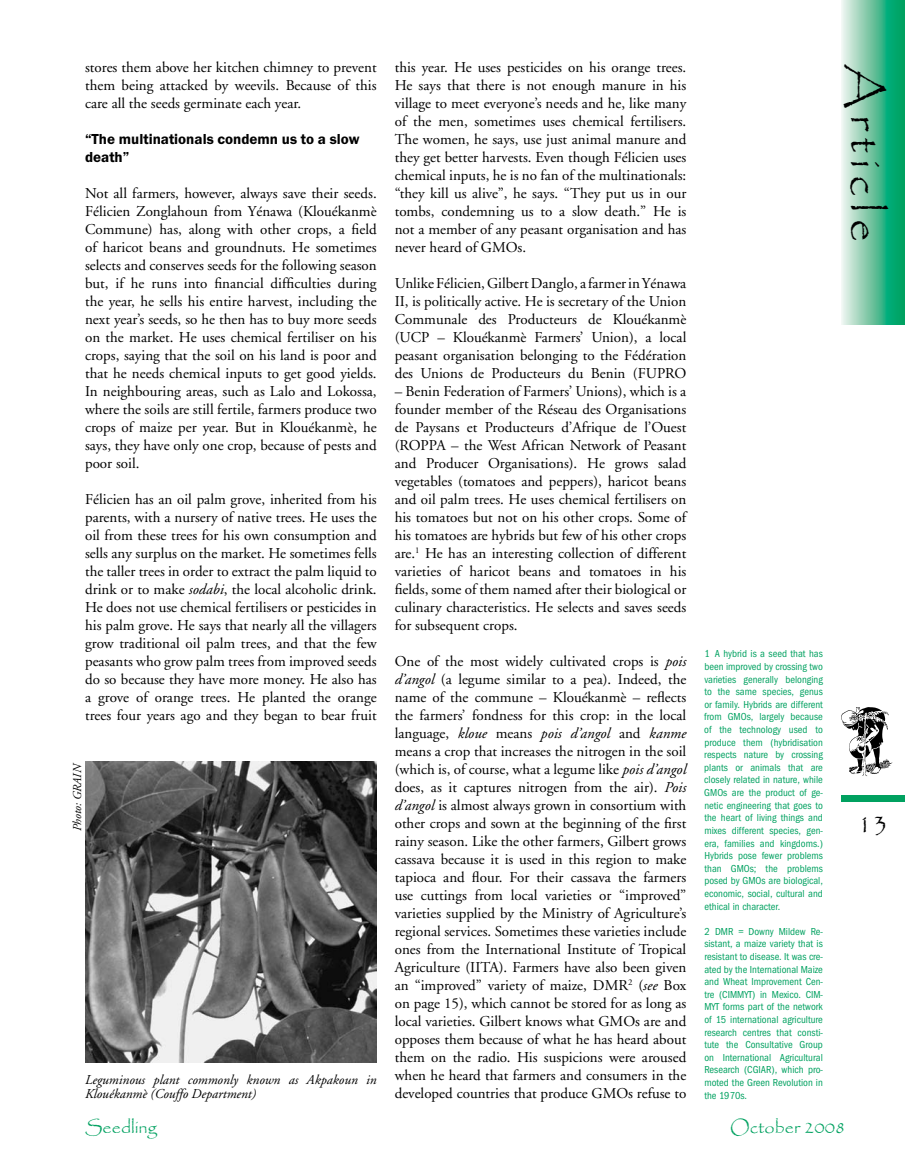
<style>
.page{position:relative;width:905px;height:1175px;background:#fff}
.page>*{position:absolute;margin:0;border:0;box-sizing:border-box;transform-origin:0 0}
.t1{font:45px "Papyrus";letter-spacing:.15em;color:#000}
.t2{font:27px "Papyrus";color:#000}
.t3{font:18px "Papyrus";color:#00a160}
.t4{font:15px/18px "Adobe Garamond";color:#000;text-align:justify}
.t5{font:600 15px/18px "Franklin Got ITC";color:#000}
.t6{font:italic 13.5px/13.5px "Adobe Garamond";color:#000}
.t7{font:italic 12px "Adobe Garamond";color:#000}
.t8{font:10.5px/12.6px "Franklin Got Cd ITC";color:#00a160;text-align:justify}
.s1{font-style:italic}
</style>
<div class="page">
<div style="left:841px;top:795px;width:63px;height:6px;background:#00a160"></div>
<svg style="left:841px;top:707px;width:51px;height:69px"></svg>
<svg style="left:841px;top:0;width:63px;height:324px;background:#66c4a0"></svg>
<img style="left:85px;top:761px;width:291px;height:301px">
<p class="t4" style="left:85px;top:59px;width:293px">stores them above her kitchen chimney to prevent</p>
<h1 class="t1" style="left:893px;top:64px;width:179px;rotate:90deg">Article</h1>
<p class="t4" style="left:395px;top:59px;width:293px">this year. He uses pesticides on his orange trees.<br>He says that there is not enough manure in his village to meet everyone’s needs and he, like many of the men, sometimes uses chemical fertilisers.<br>The women, he says, use just animal manure and they get better harvests. Even though Félicien uses chemical inputs, he is no fan of the multinationals: “they kill us alive”, he says. “They put us in our tombs, condemning us to a slow death.” He is not a member of any peasant organisation and has never heard of GMOs.</p>
<p class="t4" style="left:395px;top:275px;width:293px">Unlike Félicien, Gilbert Danglo, a farmer in Yénawa II, is politically active. He is secretary of the Union Communale des Producteurs de Klouékanmè (UCP – Klouékanmè Farmers’ Union), a local peasant organisation belonging to the Fédération des Unions de Producteurs du Benin (FUPRO</p>
<p class="t4" style="left:395px;top:383px;width:293px">– Benin Federation of Farmers’ Unions), which is a founder member of the Réseau des Organisations de Paysans et Producteurs d’Afrique de l’Ouest (ROPPA – the West African Network of Peasant and Producer Organisations). He grows salad vegetables (tomatoes and peppers), haricot beans and oil palm trees. He uses chemical fertilisers on his tomatoes but not on his other crops. Some of his tomatoes are hybrids but few of his other crops are.<sup>1</sup> He has an interesting collection of different varieties of haricot beans and tomatoes in his fields, some of them named after their biological or culinary characteristics. He selects and saves seeds for subsequent crops.</p>
<p class="t4" style="left:395px;top:653px;width:293px">One of the most widely cultivated crops is <span class="s1">pois d’angol</span> (a legume similar to a pea). Indeed, the name of the commune – Klouékanmè – reflects the farmers’ fondness for this crop: in the local language, <span class="s1">kloue</span> means <span class="s1">pois d’angol</span> and <span class="s1">kanme </span>means a crop that increases the nitrogen in the soil (which is, of course, what a legume like <span class="s1">pois d’angol </span>does, as it captures nitrogen from the air). <span class="s1">Pois d’angol</span> is almost always grown in consortium with other crops and sown at the beginning of the first rainy season. Like the other farmers, Gilbert grows cassava because it is used in this region to make tapioca and flour. For their cassava the farmers use cuttings from local varieties or “improved” varieties supplied by the Ministry of Agriculture’s regional services. Sometimes these varieties include ones from the International Institute of Tropical Agriculture (IITA). Farmers have also been given an “improved” variety of maize, DMR<sup>2</sup> (<span class="s1">see</span> Box on page 15), which cannot be stored for as long as local varieties. Gilbert knows what GMOs are and opposes them because of what he has heard about them on the radio. His suspicions were aroused when he heard that farmers and consumers in the developed countries that produce GMOs refuse to</p>
<p class="t4" style="left:85px;top:77px;width:293px">them being attacked by weevils. Because of this care all the seeds germinate each year.</p>
<p class="t5" style="left:85px;top:130px;width:276px">“The multinationals condemn us to a slow death”</p>
<p class="t4" style="left:85px;top:185px;width:293px">Not all farmers, however, always save their seeds.<br>Félicien Zonglahoun from Yénawa (Klouékanmè Commune) has, along with other crops, a field of haricot beans and groundnuts. He sometimes selects and conserves seeds for the following season but, if he runs into financial difficulties during the year, he sells his entire harvest, including the next year’s seeds, so he then has to buy more seeds on the market. He uses chemical fertiliser on his crops, saying that the soil on his land is poor and that he needs chemical inputs to get good yields.<br>In neighbouring areas, such as Lalo and Lokossa, where the soils are still fertile, farmers produce two crops of maize per year. But in Klouékanmè, he says, they have only one crop, because of pests and poor soil.</p>
<p class="t4" style="left:85px;top:491px;width:293px">Félicien has an oil palm grove, inherited from his parents, with a nursery of native trees. He uses the oil from these trees for his own consumption and sells any surplus on the market. He sometimes fells the taller trees in order to extract the palm liquid to drink or to make <span class="s1">sodabi</span>, the local alcoholic drink.<br>He does not use chemical fertilisers or pesticides in his palm grove. He says that nearly all the villagers grow traditional oil palm trees, and that the few peasants who grow palm trees from improved seeds do so because they have more money. He also has a grove of orange trees. He planted the orange trees four years ago and they began to bear fruit</p>
<p class="t8" style="left:704px;top:647px;width:120px">1 A hybrid is a seed that has been improved by crossing two varieties generally belonging to the same species, genus or family. Hybrids are different from GMOs, largely because of the technology used to produce them (hybridisation respects nature by crossing plants or animals that are closely related in nature, while GMOs are the product of ge&shy;netic engineering that goes to the heart of living things and mixes different species, gen&shy;era, families and kingdoms.)<br>Hybrids pose fewer problems than GMOs; the problems posed by GMOs are biological, economic, social, cultural and ethical in character.</p>
<p class="t8" style="left:704px;top:925px;width:120px">2 DMR = Downy Mildew Re&shy;sistant, a maize variety that is resistant to disease. It was cre&shy;ated by the International Maize and Wheat Improvement Cen&shy;tre (CIMMYT) in Mexico. CIM-MYT forms part of the network of 15 international agriculture research centres that consti&shy;tute the Consultative Group on International Agricultural Research (CGIAR), which pro&shy;moted the Green Revolution in the 1970s.</p>
<p class="t7" style="left:71px;top:831px;width:70px;rotate:-90deg">Photo: GRAIN</p>
<h2 class="t2" style="left:857px;top:807px;width:32px">13</h2>
<p class="t6" style="left:85px;top:1073px;width:293px">Leguminous plant commonly known as Akpakoun in<br>Klouékanmè (Couffo Department)</p>
<p class="t3" style="left:85px;top:1116px;width:73px">Seedling</p>
<p class="t3" style="left:730px;top:1115px;width:117px">October 2008</p>
</div>
